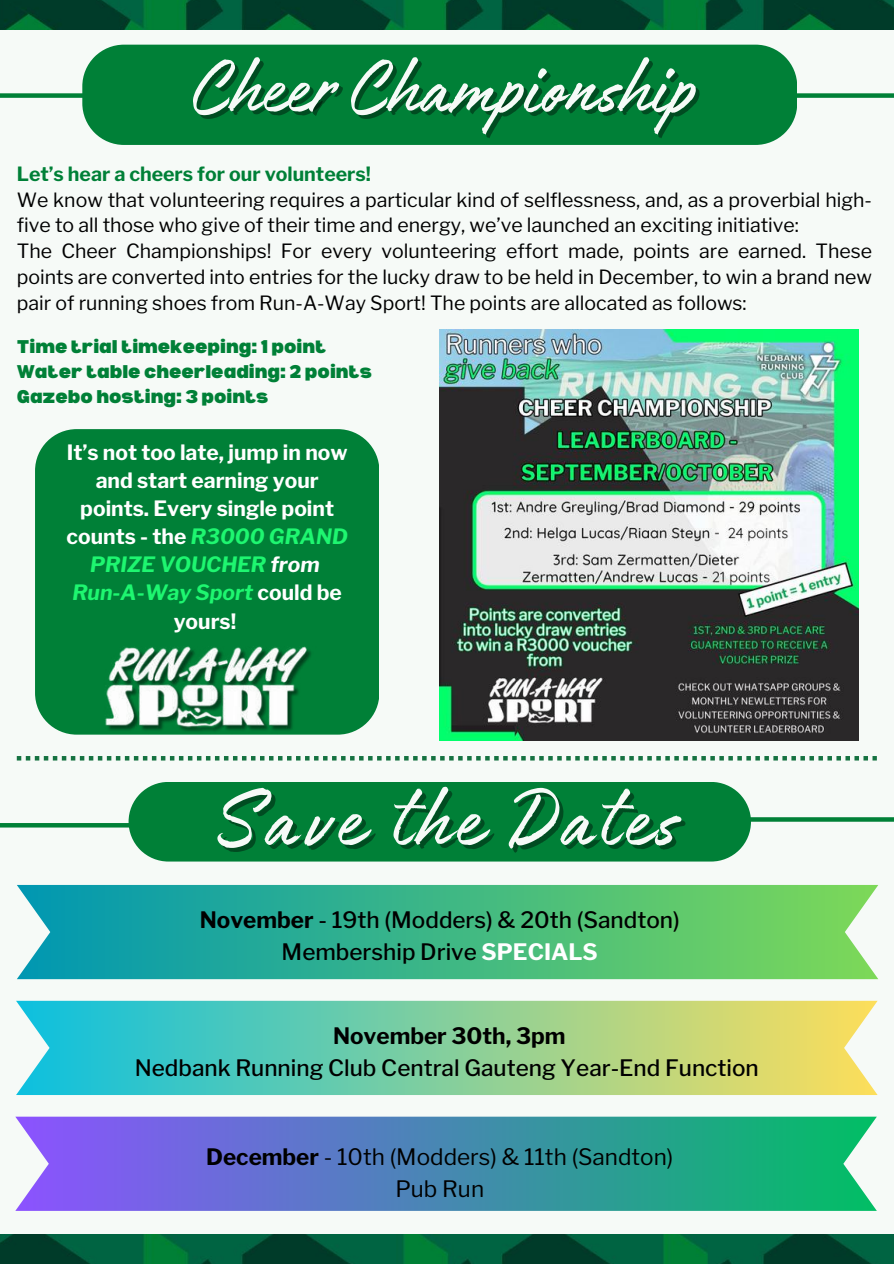
<style>
.page{position:relative;width:894px;height:1264px;background:#fff}
.page>*{position:absolute;margin:0;border:0;box-sizing:border-box;transform-origin:0 0}
.t1{font:91.5px "Authenia Solid";letter-spacing:.055em;color:#f6faf7}
.t2{font:85.5px "Authenia Solid";color:#f6faf7}
.t3{font:500 22.5px/31.5px "Libre Franklin";color:#000;text-align:center}
.t4{font:22.5px/31.5px "Libre Franklin";color:#000;text-align:center}
.t5{font:700 22.5px "Libre Franklin";color:#000}
.t6{font:700 21px/28.2px "Libre Franklin";color:#fff;text-align:center}
.t7{font:19.5px/25.8px "Libre Franklin";color:#000}
.t8{font:700 19.5px "Libre Franklin";color:#008037}
.t9{font:900 18px/24.8px "Bernoru";color:#008037}
.s1{font-style:italic;color:#1ef670}
.s2{font-style:italic}
.s3{font-weight:700}
.s4{font-weight:700;color:#fff}
</style>
<div class="page">
<div style="left:0;top:0;width:893px;height:1263px;background:#f6faf7"></div>
<img style="left:0;top:1234px;width:893px;height:29px">
<img style="left:0;top:0;width:893px;height:30px">
<div style="left:0;top:93px;width:105px;height:5px;background:#008037"></div>
<div style="left:82px;top:45px;width:715px;height:100px;background:#008037"></div>
<div style="left:788px;top:93px;width:105px;height:5px;background:#008037"></div>
<div style="left:35px;top:429px;width:344px;height:305px;background:#008037;border-radius:42px"></div>
<img style="left:96px;top:646px;width:227px;height:89px">
<svg style="left:17px;top:756px;width:859px;height:4px"></svg>
<hr style="left:0;top:823px;width:235px;height:4px;background:#008037">
<div style="left:128px;top:782px;width:622px;height:79px;background:#008037"></div>
<svg style="left:739px;top:817px;width:154px;height:4px"></svg>
<svg style="left:17px;top:885px;width:861px;height:94px;background:#45ba89"></svg>
<svg style="left:16px;top:1000px;width:861px;height:94px;background:#8ad1a0"></svg>
<svg style="left:15px;top:1116px;width:861px;height:94px;background:#4e8db4"></svg>
<img style="left:439px;top:330px;width:419px;height:410px">
<h2 class="t2" style="left:191px;top:44px;width:505px">Cheer Championship</h2>
<p class="t8" style="left:17px;top:162px;width:355px">Let’s hear a cheers for our volunteers!</p>
<p class="t7" style="left:17px;top:186px;width:856px">We know that volunteering requires a particular kind of selflessness, and, as a proverbial high&shy;five to all those who give of their time and energy, we’ve launched an exciting initiative:<br>The Cheer Championships! For every volunteering effort made, points are earned. These points are converted into entries for the lucky draw to be held in December, to win a brand new pair of running shoes from Run-A-Way Sport! The points are allocated as follows:</p>
<p class="t9" style="left:17px;top:334px;width:356px">Time trial timekeeping: 1 point<br>Water table cheerleading: 2 points<br>Gazebo hosting: 3 points</p>
<p class="t6" style="left:67px;top:438px;width:282px">It’s not too late, jump in now and start earning your points. Every single point counts - the <span class="s1">R3000 GRAND<br>PRIZE VOUCHER</span> <span class="s2">from<br></span><span class="s1">Run-A-Way Sport</span> could be yours!</p>
<h1 class="t1" style="left:216px;top:772px;width:463px">Save the Dates</h1>
<p class="t3" style="left:200px;top:904px;width:481px"><span class="s3">November</span> - 19th (Modders) &amp; 20th (Sandton)<br>Membership Drive <span class="s4">SPECIALS</span></p>
<p class="t5" style="left:333px;top:1022px;width:234px">November 30th, 3pm</p>
<p class="t3" style="left:135px;top:1051px;width:625px">Nedbank Running Club Central Gauteng Year-End Function</p>
<p class="t4" style="left:206px;top:1141px;width:468px"><span class="s3">December</span> - 10th (Modders) &amp; 11th (Sandton)<br>Pub Run</p>
</div>
